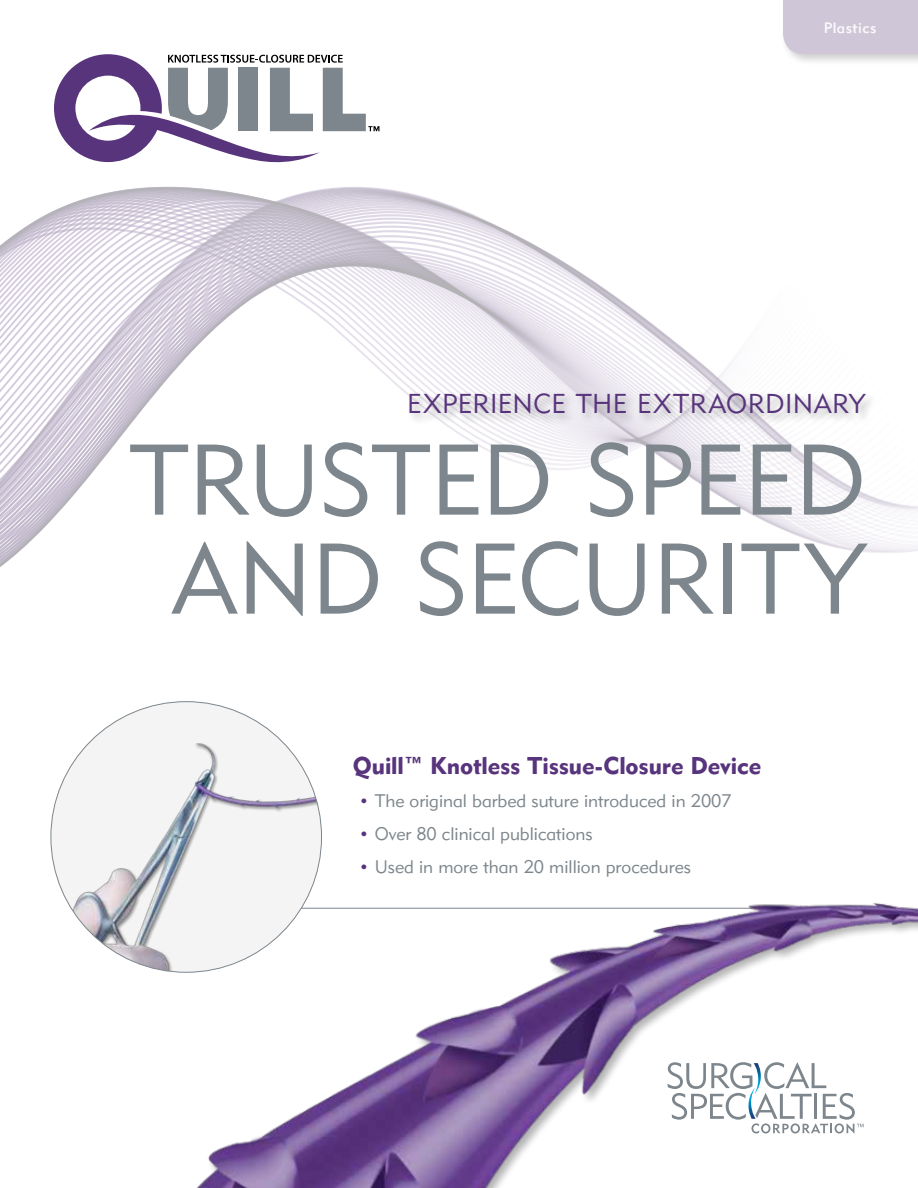
<style>
.page{position:relative;width:918px;height:1188px;background:#fff}
.page>*{position:absolute;margin:0;border:0;box-sizing:border-box;transform-origin:0 0}
.t1{font:99px/99px "Geometric 415 BT Lite A";letter-spacing:-.01em;color:#7d868c;text-align:center}
.t2{font:27px "Geometric 415 BT Lite A";letter-spacing:.02em;color:#58347c}
.t3{font:24px "Geometric 415 BT Black A";letter-spacing:-.005em;color:#58347c}
.t4{font:18px "Geometric 415 BT Lite A";color:#7d868c}
.t5{font:15px "Geometric 415 BT Medium A";letter-spacing:.03em;color:#fff}
.s1{font-size:16.5px;color:#58347c}
</style>
<div class="page">
<svg style="left:0;top:187px;width:918px;height:380px"></svg>
<svg style="left:54px;top:54px;width:325px;height:108px"></svg>
<div style="left:407px;top:391px;width:471px;height:35px;background:#000;opacity:.3"></div>
<img style="left:146px;top:894px;width:772px;height:294px">
<img style="left:51px;top:702px;width:271px;height:270px;border-radius:135px">
<div style="left:780px;top:0;width:138px;height:67px;background:#000;opacity:.2"></div>
<div style="left:783px;top:0;width:135px;height:54px;background:#cfc6d8"></div>
<p class="t5" style="left:824px;top:18px;width:54px">Plastics</p>
<h2 class="t2" style="left:407px;top:387px;width:460px">EXPERIENCE THE EXTRAORDINARY</h2>
<h1 class="t1" style="left:130px;top:429px;width:737px">TRUSTED SPEED<br>AND SECURITY</h1>
<h3 class="t3" style="left:353px;top:751px;width:410px">Quill™ Knotless Tissue-Closure Device</h3>
<p class="t4" style="left:359px;top:789px;width:374px"><span class="s1">•</span> The original barbed suture introduced in 2007</p>
<p class="t4" style="left:359px;top:822px;width:235px"><span class="s1">•</span> Over 80 clinical publications</p>
<p class="t4" style="left:359px;top:855px;width:334px"><span class="s1">•</span> Used in more than 20 million procedures</p>
</div>
